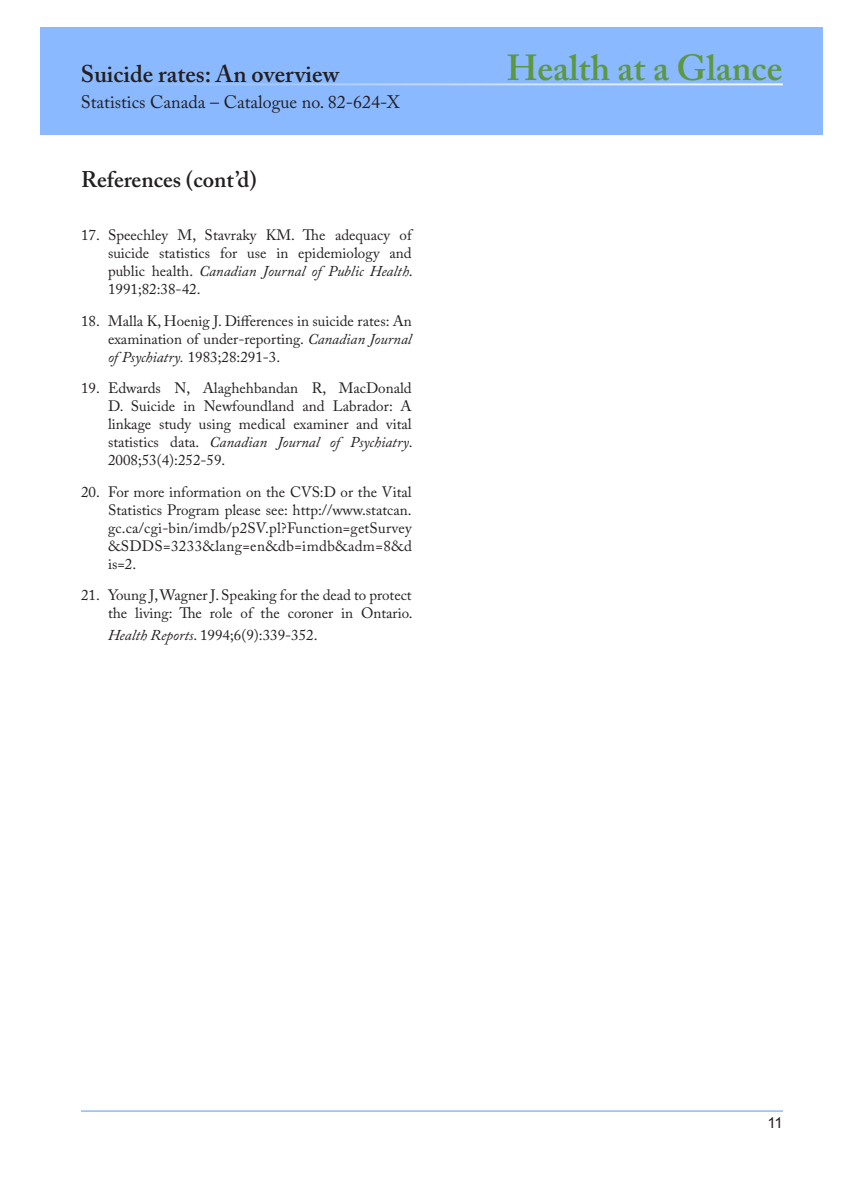
<style>
.page{position:relative;width:864px;height:1188px;background:#fff}
.page>*{position:absolute;margin:0;border:0;box-sizing:border-box;transform-origin:0 0}
.t1{font:600 36px "Adobe Caslon Pro";color:#5d9841}
.t2{font:600 24px "Adobe Caslon Pro";color:#231f20}
.References{font:600 22.5px "Adobe Caslon Pro";color:#231f20}
.t3{font:18px "Adobe Caslon Pro";color:#231f20}
.References-2{font:15px/18px "Adobe Caslon Pro";color:#231f20;text-align:justify}
.t4{font:15px "Arial";color:#231f20}
.s1{font-style:italic}
</style>
<div class="page">
<div style="left:783px;top:41px;width:26px;height:84px;background:#8ab9ff"></div>
<hr style="left:81px;top:1110px;width:702px;height:2px;background:#8ab9ff">
<h2 class="t2" style="left:81px;top:60px;width:260px">Suicide rates: An overview</h2>
<h1 class="t1" style="left:507px;top:47px;width:277px">Health at a Glance</h1>
<p class="t3" style="left:81px;top:91px;width:321px">Statistics Canada – Catalogue no. 82-624-X</p>
<p class="References" style="left:81px;top:166px;width:177px">References (cont’d)</p>
<p class="References-2" style="left:108px;top:226px;width:306px;text-indent:-27px">17. Speechley M, Stavraky KM. The adequacy of suicide statistics for use in epidemiology and public health. <span class="s1">Canadian Journal of Public Health</span>.<br>1991;82:38-42.</p>
<p class="References-2" style="left:108px;top:312px;width:305px;text-indent:-27px">18. Malla K, Hoenig J. Differences in suicide rates: An examination of under-reporting. <span class="s1">Canadian Journal of Psychiatry.</span> 1983;28:291-3.</p>
<p class="References-2" style="left:108px;top:379px;width:306px;text-indent:-27px">19. Edwards N, Alaghehbandan R, MacDonald D. Suicide in Newfoundland and Labrador: A linkage study using medical examiner and vital statistics data. <span class="s1">Canadian Journal of Psychiatry</span>.<br>2008;53(4):252-59.</p>
<p class="References-2" style="left:108px;top:483px;width:305px;text-indent:-27px">20. For more information on the CVS:D or the Vital Statistics Program please see: http://www.statcan. gc.ca/cgi-bin/imdb/p2SV.pl?Function=getSurvey &amp;SDDS=3233&amp;lang=en&amp;db=imdb&amp;adm=8&amp;d is=2.</p>
<p class="References-2" style="left:81px;top:586px;width:333px;text-align:right">21. Young J, Wagner J. Speaking for the dead to protect the living: The role of the coroner in Ontario.</p>
<p class="References-2" style="left:108px;top:626px;width:211px"><span class="s1">Health Reports</span>. 1994;6(9):339-352.</p>
<p class="t4" style="left:767px;top:1113px;width:17px">11</p>
</div>
